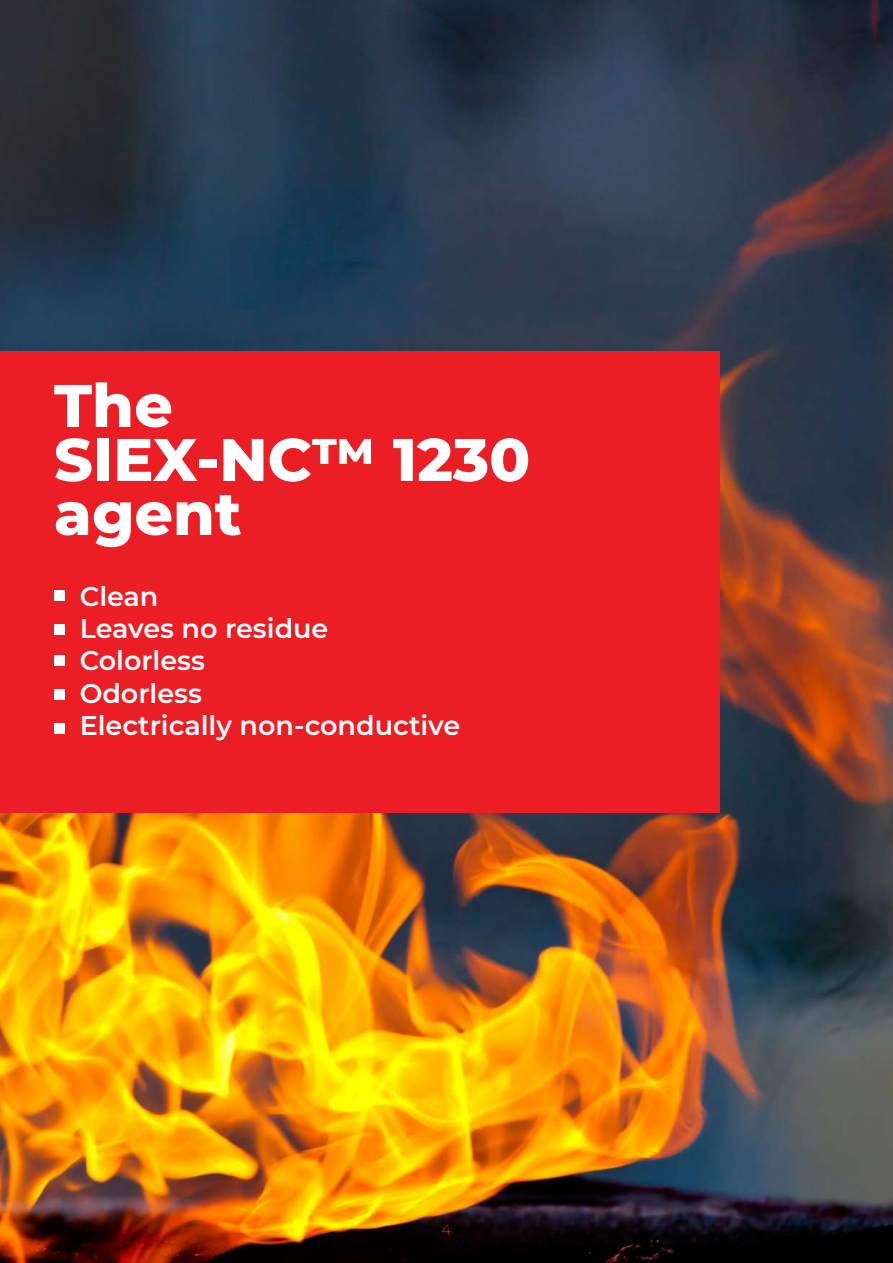
<style>
.page{position:relative;width:893px;height:1263px;background:#fff}
.page>*{position:absolute;margin:0;border:0;box-sizing:border-box;transform-origin:0 0}
.t1{font:800 60px/54px "Montserrat";color:#fff}
.t2{font:600 27px/32.4px "Montserrat";color:#fff}
.t3{font:300 15px "Montserrat";color:#eb1d25}
</style>
<div class="page">
<img style="left:0;top:0;width:893px;height:1263px">
<div style="left:0;top:351px;width:719px;height:461px;background:#eb1d25"></div>
<div style="left:54px;top:624px;width:11px;height:10px;background:#fff"></div>
<div style="left:54px;top:655px;width:11px;height:11px;background:#fff"></div>
<div style="left:54px;top:590px;width:11px;height:11px;background:#fff"></div>
<div style="left:54px;top:723px;width:11px;height:11px;background:#fff"></div>
<div style="left:54px;top:689px;width:11px;height:11px;background:#fff"></div>
<h1 class="t1" style="left:54px;top:375px;width:478px">The<br>SIEX-NC™ 1230 agent</h1>
<p class="t2" style="left:80px;top:578px;width:382px">Clean<br>Leaves no residue<br>Colorless<br>Odorless<br>Electrically non-conductive</p>
<p class="t3" style="left:442px;top:1220px;width:11px">4</p>
</div>
